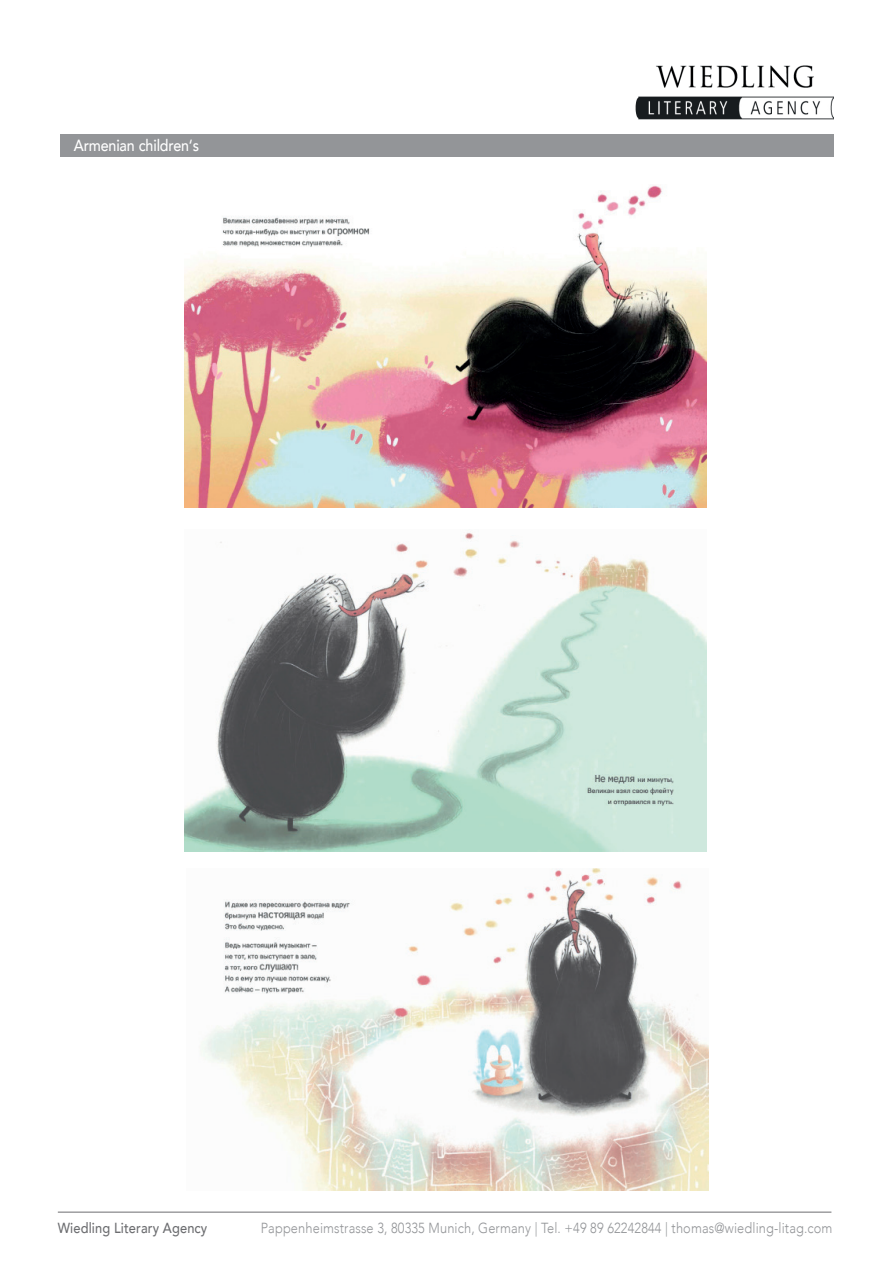
<style>
.page{position:relative;width:893px;height:1263px;background:#fff}
.page>*{position:absolute;margin:0;border:0;box-sizing:border-box;transform-origin:0 0}
.t1{font:500 16.2px "Avenir";letter-spacing:-.01em;color:#fff;scale:.88 1}
.t2{font:300 14.55px "Avenir";letter-spacing:.01em;color:#939598;scale:.88 1}
.t3{font:500 14.55px "Avenir";letter-spacing:.01em;color:#6c6d70;scale:.88 1}
</style>
<div class="page">
<img style="left:629px;top:65px;width:204px;height:70px">
<div style="left:60px;top:135px;width:773px;height:22px;background:#939598"></div>
<hr style="left:58px;top:1212px;width:773px;height:1px;background:#6c6d70">
<img style="left:184px;top:185px;width:523px;height:322px">
<img style="left:184px;top:532px;width:523px;height:320px">
<img style="left:201px;top:868px;width:508px;height:323px">
<p class="t1" style="left:74px;top:131px;width:144px">Armenian children‘s</p>
<p class="t3" style="left:58px;top:1215px;width:171px">Wiedling Literary Agency</p>
<p class="t2" style="left:261px;top:1219px;width:651px">Pappenheimstrasse 3, 80335 Munich, Germany | Tel. +49 89 62242844 | thomas@wiedling-litag.com</p>
</div>
